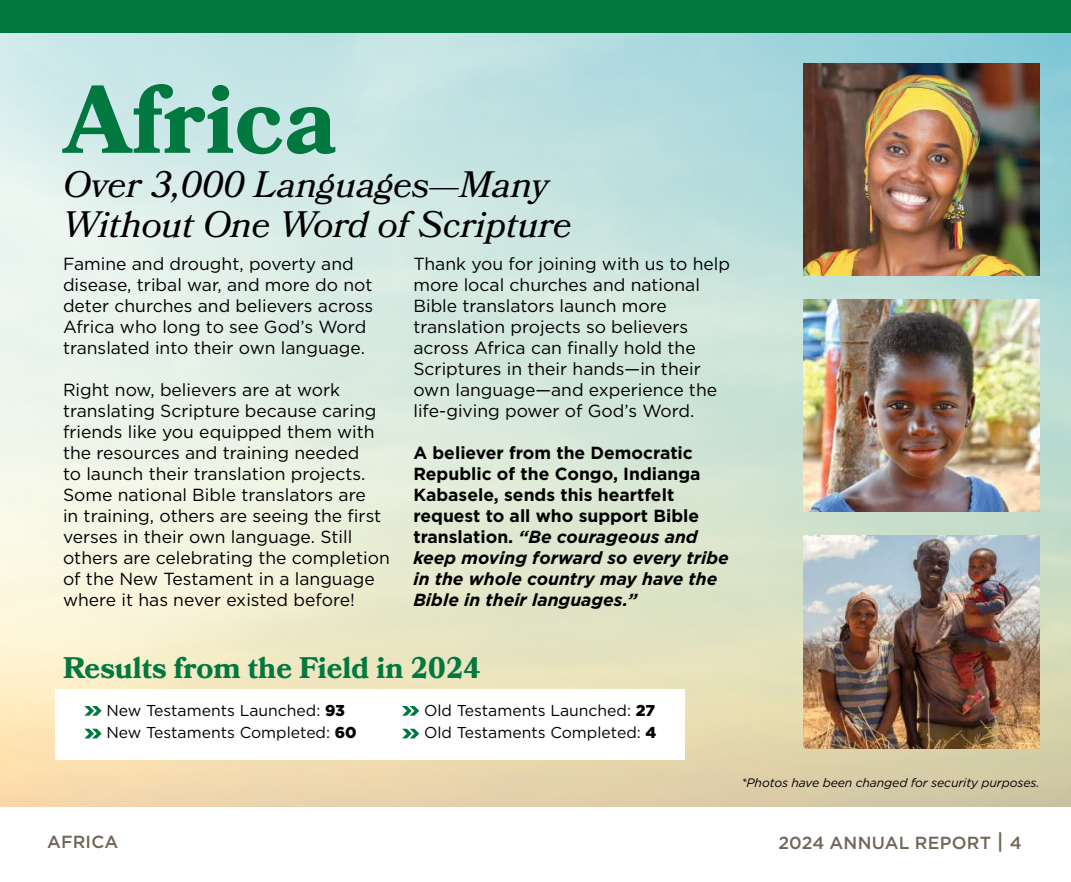
<style>
.page{position:relative;width:1071px;height:882px;background:#fff}
.page>*{position:absolute;margin:0;border:0;box-sizing:border-box;transform-origin:0 0}
.t1{font:700 96.25px "Bookmania";color:#007840}
.t2{font:italic 36.75px/40.2px "Bookmania";color:#000}
.t3{font:700 29.75px "Bookmania";color:#007840}
.t4{font:17.5px/21px "Gotham";color:#000}
.t5{font:700 17.5px/21px "Gotham";color:#000}
.t6{font:500 17.5px "Gotham";letter-spacing:.01em;color:#716558}
.t7{font:15.75px/22.8px "Gotham";color:#000}
.t8{font:italic 12.25px "Gotham";letter-spacing:-.01em;color:#000}
.s1{font-style:italic}
.s2{font-weight:900}
.s3{font-size:21px}
</style>
<div class="page">
<img style="left:0;top:33px;width:1071px;height:773px">
<div style="left:0;top:0;width:1071px;height:33px;background:#007840"></div>
<img style="left:803px;top:63px;width:237px;height:213px">
<img style="left:803px;top:299px;width:237px;height:213px">
<img style="left:803px;top:536px;width:237px;height:212px">
<div style="left:55px;top:689px;width:630px;height:71px;background:#fff"></div>
<svg style="left:84px;top:706px;width:18px;height:10px"></svg>
<svg style="left:84px;top:729px;width:18px;height:9px"></svg>
<svg style="left:402px;top:706px;width:17px;height:10px"></svg>
<svg style="left:402px;top:729px;width:17px;height:9px"></svg>
<h1 class="t1" style="left:63px;top:84px;width:276px">Africa</h1>
<h2 class="t2" style="left:63px;top:167px;width:511px">Over 3,000 Languages—Many<br>Without One Word of Scripture</h2>
<p class="t4" style="left:63px;top:254px;width:312px">Famine and drought, poverty and disease, tribal war, and more do not deter churches and believers across Africa who long to see God’s Word translated into their own language.</p>
<p class="t4" style="left:63px;top:380px;width:328px">Right now, believers are at work translating Scripture because caring friends like you equipped them with the resources and training needed<br>to launch their translation projects.<br>Some national Bible translators are<br>in training, others are seeing the first verses in their own language. Still others are celebrating the completion of the New Testament in a language where it has never existed before!</p>
<p class="t4" style="left:413px;top:254px;width:318px">Thank you for joining with us to help more local churches and national Bible translators launch more translation projects so believers across Africa can finally hold the Scriptures in their hands—in their own language—and experience the life-giving power of God’s Word.</p>
<p class="t5" style="left:413px;top:443px;width:317px">A believer from the Democratic<br>Republic of the Congo, Indianga<br>Kabasele, sends this heartfelt request to all who support Bible translation. <span class="s1">“Be courageous and keep moving forward so every tribe in the whole country may have the<br>Bible in their languages.”</span></p>
<h3 class="t3" style="left:63px;top:657px;width:419px">Results from the Field in 2024</h3>
<p class="t7" style="left:106px;top:700px;width:252px">New Testaments Launched: <span class="s2">93<br></span>New Testaments Completed: <span class="s2">60</span></p>
<p class="t7" style="left:424px;top:700px;width:234px">Old Testaments Launched: <span class="s2">27<br></span>Old Testaments Completed: <span class="s2">4</span></p>
<p class="t8" style="left:741px;top:778px;width:300px">*Photos have been changed for security purposes.</p>
<p class="t6" style="left:47px;top:834px;width:73px">AFRICA</p>
<p class="t6" style="left:778px;top:835px;width:245px">2024 ANNUAL REPORT <span class="s3">|</span> 4</p>
</div>
